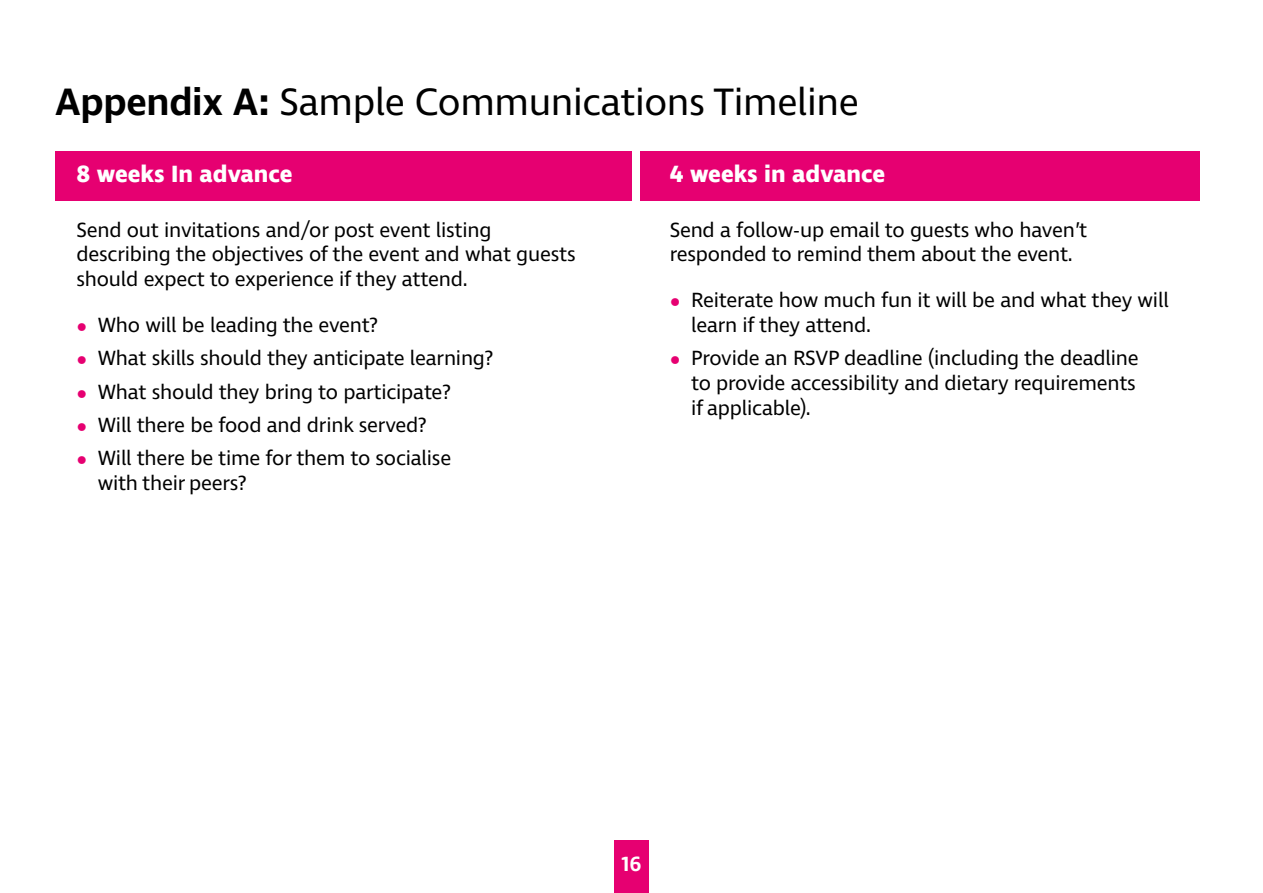
<style>
.page{position:relative;width:1263px;height:893px;background:#fff}
.page>*{position:absolute;margin:0;border:0;box-sizing:border-box;transform-origin:0 0}
.t1{font:39px "Ingra";letter-spacing:-.01em;color:#000}
.Append_head{font:700 24px "Ingra";color:#fff}
.Apend_Right{font:700 24px "Ingra";color:#fff}
.P-14{font:21px/24.8px "Ingra";letter-spacing:-.01em;color:#000}
.t2{font:600 21px "Ingra";color:#fff}
.s1{font-weight:600}
.s2{font-weight:700;font-size:27px;color:#e60071}
</style>
<div class="page">
<div style="left:614px;top:840px;width:34px;height:53px;background:#e60071"></div>
<div style="left:55px;top:151px;width:576px;height:49px;background:#e60071"></div>
<div style="left:640px;top:151px;width:559px;height:49px;background:#e60071"></div>
<h2 class="t1" style="left:55px;top:77px;width:805px"><span class="s1">Appendix A:</span> Sample Communications Timeline</h2>
<p class="Append_head" style="left:77px;top:159px;width:218px">8 weeks In advance</p>
<p class="P-14" style="left:77px;top:218px;width:501px">Send out invitations and/or post event listing describing the objectives of the event and what guests should expect to experience if they attend.</p>
<p class="P-14" style="left:77px;top:314px;width:303px"><span class="s2">•</span> Who will be leading the event?</p>
<p class="P-14" style="left:77px;top:347px;width:418px"><span class="s2">•</span> What skills should they anticipate learning?</p>
<p class="P-14" style="left:77px;top:380px;width:376px"><span class="s2">•</span> What should they bring to participate?</p>
<p class="P-14" style="left:77px;top:413px;width:352px"><span class="s2">•</span> Will there be food and drink served?</p>
<p class="P-14" style="left:98px;top:447px;width:355px;text-indent:-21px"><span class="s2">•</span> Will there be time for them to socialise with their peers?</p>
<p class="Apend_Right" style="left:670px;top:159px;width:217px">4 weeks in advance</p>
<p class="P-14" style="left:670px;top:218px;width:419px">Send a follow-up email to guests who haven’t responded to remind them about the event.</p>
<p class="P-14" style="left:691px;top:289px;width:479px;text-indent:-21px"><span class="s2">•</span> Reiterate how much fun it will be and what they will learn if they attend.</p>
<p class="P-14" style="left:691px;top:347px;width:449px;text-indent:-21px"><span class="s2">•</span> Provide an RSVP deadline (including the deadline to provide accessibility and dietary requirements if applicable).</p>
<p class="t2" style="left:621px;top:850px;width:21px">16</p>
</div>
